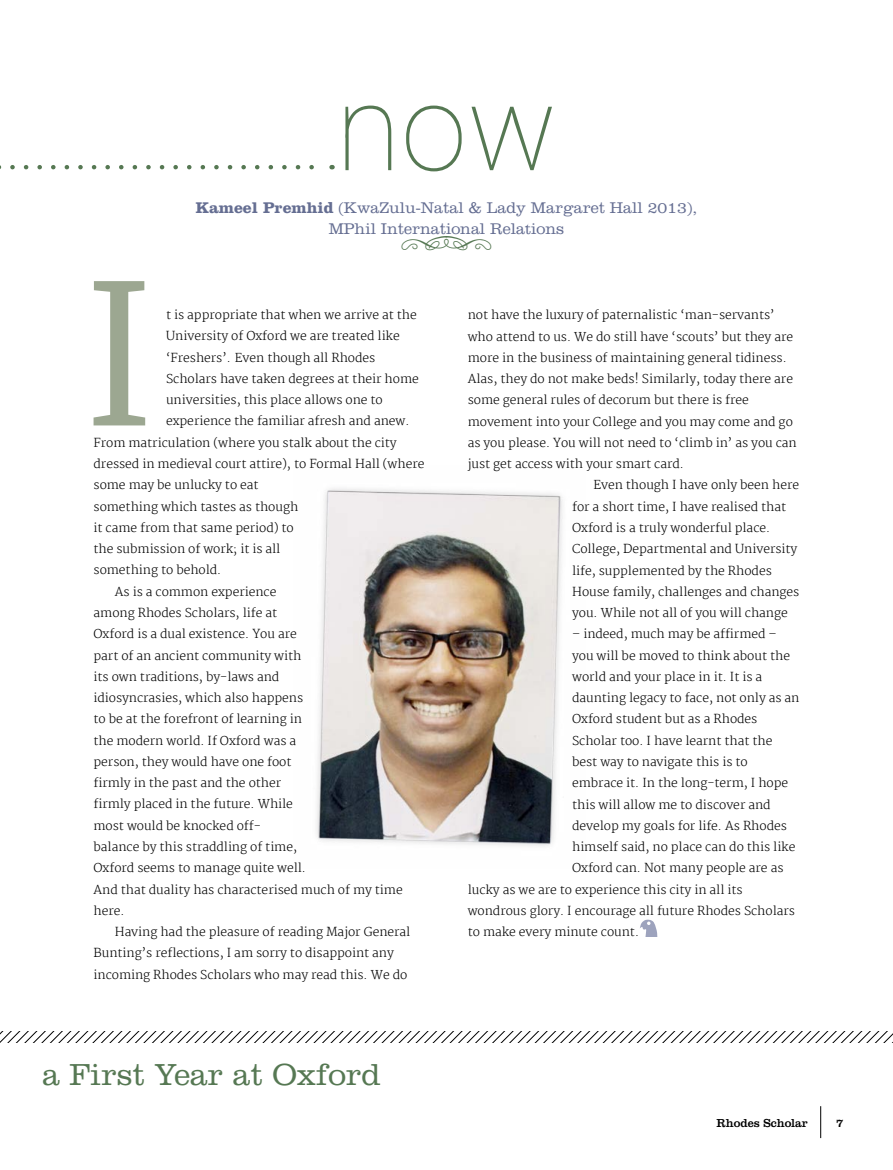
<style>
.page{position:relative;width:893px;height:1170px;background:#fff}
.page>*{position:absolute;margin:0;border:0;box-sizing:border-box;transform-origin:0 0}
.t1{font:190.2px "Merriweather";color:#9ca791}
.t2{font:100 120px "Roboto";color:#567853}
.t3{font:300 31.5px "Clarendon LT Std";color:#567853}
.t4{font:30px "Dalliance Flourishes";color:#567853}
.t5{font:300 16.05px "Clarendon LT Std";color:#656e92}
.t6{font:300 12px "Merriweather";color:#000}
.t7{font:12px "Clarendon LT Std";color:#000}
.s1{font-weight:700}
</style>
<div class="page">
<svg style="left:640px;top:919px;width:17px;height:17px"></svg>
<svg style="left:0;top:165px;width:314px;height:4px"></svg>
<img style="left:316px;top:488px;width:247px;height:359px">
<svg style="left:0;top:1031px;width:893px;height:11px"></svg>
<hr style="left:820px;top:1106px;width:1px;height:31px;background:#000">
<h2 class="t2" style="left:335px;top:44px;width:224px">now</h2>
<h3 class="t5" style="left:196px;top:198px;width:503px"><span class="s1">Kameel Premhid</span> (KwaZulu-Natal &amp; Lady Margaret Hall 2013),</h3>
<h3 class="t5" style="left:329px;top:219px;width:237px">MPhil International Relations</h3>
<h3 class="t4" style="left:400px;top:229px;width:94px">Ss</h3>
<h1 class="t1" style="left:84px;top:247px;width:72px">I</h1>
<p class="t6" style="left:166px;top:308px;width:252px">t is appropriate that when we arrive at the</p>
<p class="t6" style="left:166px;top:329px;width:235px">University of Oxford we are treated like</p>
<p class="t6" style="left:166px;top:350px;width:211px">‘Freshers’. Even though all Rhodes</p>
<p class="t6" style="left:166px;top:371px;width:254px">Scholars have taken degrees at their home</p>
<p class="t6" style="left:166px;top:393px;width:218px">universities, this place allows one to</p>
<p class="t6" style="left:166px;top:414px;width:245px">experience the familiar afresh and anew.</p>
<p class="t6" style="left:94px;top:435px;width:305px">From matriculation (where you stalk about the city</p>
<p class="t6" style="left:94px;top:456px;width:332px">dressed in medieval court attire), to Formal Hall (where</p>
<p class="t6" style="left:94px;top:478px;width:167px">some may be unlucky to eat</p>
<p class="t6" style="left:94px;top:499px;width:206px">something which tastes as though</p>
<p class="t6" style="left:94px;top:520px;width:202px">it came from that same period) to</p>
<p class="t6" style="left:94px;top:542px;width:188px">the submission of work; it is all</p>
<p class="t6" style="left:94px;top:563px;width:129px">something to behold.</p>
<p class="t6" style="left:115px;top:584px;width:163px">As is a common experience</p>
<p class="t6" style="left:94px;top:605px;width:185px">among Rhodes Scholars, life at</p>
<p class="t6" style="left:94px;top:627px;width:205px">Oxford is a dual existence. You are</p>
<p class="t6" style="left:94px;top:648px;width:209px">part of an ancient community with</p>
<p class="t6" style="left:94px;top:669px;width:187px">its own traditions, by-laws and</p>
<p class="t6" style="left:94px;top:690px;width:211px">idiosyncrasies, which also happens</p>
<p class="t6" style="left:94px;top:712px;width:210px">to be at the forefront of learning in</p>
<p class="t6" style="left:94px;top:733px;width:204px">the modern world. If Oxford was a</p>
<p class="t6" style="left:94px;top:754px;width:199px">person, they would have one foot</p>
<p class="t6" style="left:94px;top:775px;width:189px">firmly in the past and the other</p>
<p class="t6" style="left:94px;top:797px;width:201px">firmly placed in the future. While</p>
<p class="t6" style="left:94px;top:818px;width:169px">most would be knocked off-</p>
<p class="t6" style="left:94px;top:839px;width:205px">balance by this straddling of time,</p>
<p class="t6" style="left:94px;top:861px;width:214px">Oxford seems to manage quite well.</p>
<p class="t6" style="left:94px;top:882px;width:311px">And that duality has characterised much of my time</p>
<p class="t6" style="left:94px;top:903px;width:33px">here.</p>
<p class="t6" style="left:115px;top:924px;width:297px">Having had the pleasure of reading Major General</p>
<p class="t6" style="left:94px;top:946px;width:302px">Bunting’s reflections, I am sorry to disappoint any</p>
<p class="t6" style="left:94px;top:967px;width:315px">incoming Rhodes Scholars who may read this. We do</p>
<h3 class="t3" style="left:43px;top:1056px;width:340px">a First Year at Oxford</h3>
<p class="t6" style="left:468px;top:308px;width:308px">not have the luxury of paternalistic ‘man-servants’</p>
<p class="t6" style="left:468px;top:329px;width:327px">who attend to us. We do still have ‘scouts’ but they are</p>
<p class="t6" style="left:468px;top:350px;width:321px">more in the business of maintaining general tidiness.</p>
<p class="t6" style="left:468px;top:372px;width:327px">Alas, they do not make beds! Similarly, today there are</p>
<p class="t6" style="left:468px;top:393px;width:283px">some general rules of decorum but there is free</p>
<p class="t6" style="left:468px;top:414px;width:327px">movement into your College and you may come and go</p>
<p class="t6" style="left:468px;top:435px;width:331px">as you please. You will not need to ‘climb in’ as you can</p>
<p class="t6" style="left:468px;top:457px;width:218px">just get access with your smart card.</p>
<p class="t6" style="left:593px;top:478px;width:207px">Even though I have only been here</p>
<p class="t6" style="left:572px;top:499px;width:215px">for a short time, I have realised that</p>
<p class="t6" style="left:572px;top:520px;width:200px">Oxford is a truly wonderful place.</p>
<p class="t6" style="left:572px;top:542px;width:227px">College, Departmental and University</p>
<p class="t6" style="left:572px;top:563px;width:201px">life, supplemented by the Rhodes</p>
<p class="t6" style="left:572px;top:584px;width:229px">House family, challenges and changes</p>
<p class="t6" style="left:572px;top:605px;width:217px">you. While not all of you will change</p>
<p class="t6" style="left:572px;top:627px;width:206px">– indeed, much may be affirmed –</p>
<p class="t6" style="left:572px;top:648px;width:219px">you will be moved to think about the</p>
<p class="t6" style="left:572px;top:669px;width:192px">world and your place in it. It is a</p>
<p class="t6" style="left:572px;top:691px;width:229px">daunting legacy to face, not only as an</p>
<p class="t6" style="left:572px;top:712px;width:187px">Oxford student but as a Rhodes</p>
<p class="t6" style="left:572px;top:733px;width:202px">Scholar too. I have learnt that the</p>
<p class="t6" style="left:572px;top:754px;width:177px">best way to navigate this is to</p>
<p class="t6" style="left:572px;top:776px;width:218px">embrace it. In the long-term, I hope</p>
<p class="t6" style="left:572px;top:797px;width:200px">this will allow me to discover and</p>
<p class="t6" style="left:572px;top:818px;width:216px">develop my goals for life. As Rhodes</p>
<p class="t6" style="left:572px;top:839px;width:225px">himself said, no place can do this like</p>
<p class="t6" style="left:572px;top:861px;width:213px">Oxford can. Not many people are as</p>
<p class="t6" style="left:468px;top:882px;width:276px">lucky as we are to experience this city in all its</p>
<p class="t6" style="left:468px;top:903px;width:329px">wondrous glory. I encourage all future Rhodes Scholars</p>
<p class="t6" style="left:468px;top:924px;width:173px">to make every minute count.</p>
<p class="t7" style="left:717px;top:1116px;width:93px">Rhodes Scholar</p>
<p class="t7" style="left:836px;top:1116px;width:9px">7</p>
</div>
